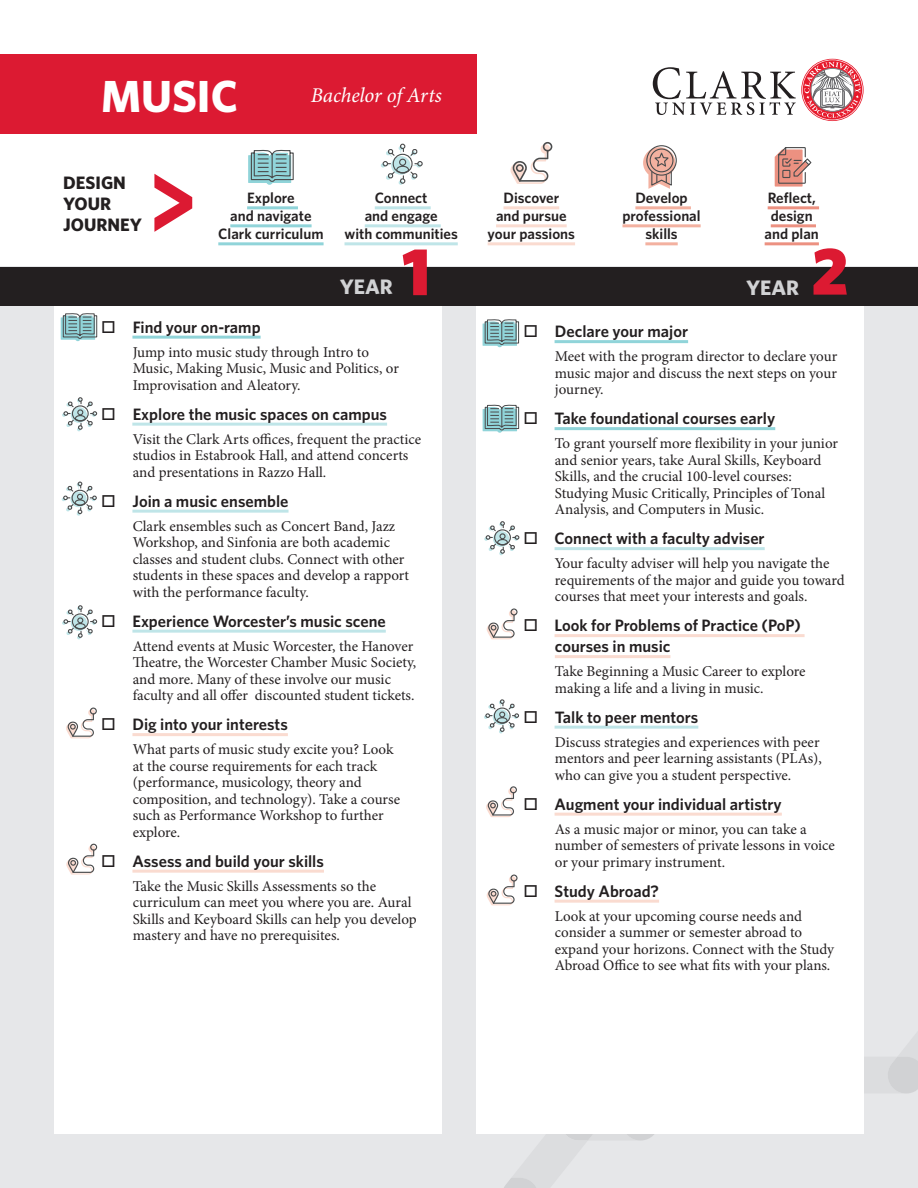
<style>
.page{position:relative;width:918px;height:1188px;background:#fff}
.page>*{position:absolute;margin:0;border:0;box-sizing:border-box;transform-origin:0 0}
.t1{font:900 67.5px "Whitney";color:#dc1a32}
.t2{font:700 45px "Whitney";color:#fff}
.t3{font:italic 21px "Minion Pro";letter-spacing:-.005em;color:#fff}
.t4{font:700 21px "Whitney";color:#d1d2d4}
.t5{font:700 18px/21px "Whitney";color:#231f20}
.t6{font:600 16.5px/21px "Whitney";color:#231f20}
.t7{font:15px/16.5px "Minion Pro";letter-spacing:-.005em;color:#231f20}
.t8{font:600 15px/18px "Whitney";color:#231f20;text-align:center}
</style>
<div class="page">
<div style="left:0;top:266px;width:918px;height:922px;background:#e6e7e9"></div>
<svg style="left:504px;top:1134px;width:150px;height:54px"></svg>
<svg style="left:887px;top:1056px;width:31px;height:37px"></svg>
<div style="left:54px;top:306px;width:388px;height:828px;background:#fff"></div>
<hr style="left:132px;top:336px;width:129px;height:3px;background:#90d4d9">
<hr style="left:133px;top:423px;width:254px;height:3px;background:#bfe5e8">
<hr style="left:132px;top:510px;width:157px;height:3px;background:#bfe5e8">
<hr style="left:132px;top:630px;width:254px;height:3px;background:#bfe5e8">
<hr style="left:132px;top:733px;width:156px;height:3px;background:#fadbd0">
<hr style="left:132px;top:870px;width:192px;height:3px;background:#fadbd0">
<div style="left:476px;top:306px;width:388px;height:828px;background:#fff"></div>
<hr style="left:555px;top:340px;width:133px;height:3px;background:#90d4d9">
<hr style="left:555px;top:427px;width:220px;height:3px;background:#90d4d9">
<hr style="left:555px;top:547px;width:210px;height:3px;background:#bfe5e8">
<hr style="left:555px;top:634px;width:250px;height:3px;background:#fadbd0">
<hr style="left:555px;top:655px;width:115px;height:3px;background:#fadbd0">
<hr style="left:555px;top:726px;width:143px;height:3px;background:#bfe5e8">
<hr style="left:555px;top:813px;width:227px;height:3px;background:#fadbd0">
<hr style="left:555px;top:900px;width:104px;height:3px;background:#fadbd0">
<div style="left:0;top:54px;width:476px;height:80px;background:#dc1a32"></div>
<div style="left:0;top:267px;width:918px;height:39px;background:#231f20"></div>
<hr style="left:247px;top:206px;width:51px;height:3px;background:#90d4d9">
<hr style="left:230px;top:224px;width:82px;height:3px;background:#90d4d9">
<hr style="left:218px;top:242px;width:106px;height:3px;background:#90d4d9">
<hr style="left:375px;top:206px;width:56px;height:3px;background:#bfe5e8">
<hr style="left:365px;top:224px;width:76px;height:3px;background:#bfe5e8">
<hr style="left:345px;top:242px;width:113px;height:3px;background:#bfe5e8">
<hr style="left:503px;top:206px;width:56px;height:3px;background:#fadbd0">
<hr style="left:496px;top:224px;width:71px;height:3px;background:#fadbd0">
<hr style="left:488px;top:242px;width:87px;height:3px;background:#fadbd0">
<hr style="left:635px;top:206px;width:56px;height:3px;background:#f3b1a0">
<hr style="left:622px;top:224px;width:79px;height:3px;background:#f3b1a0">
<hr style="left:645px;top:242px;width:33px;height:3px;background:#f3b1a0">
<hr style="left:768px;top:206px;width:51px;height:3px;background:#ec9181">
<hr style="left:771px;top:224px;width:45px;height:3px;background:#ec9181">
<hr style="left:765px;top:242px;width:54px;height:3px;background:#ec9181">
<svg style="left:154px;top:174px;width:38px;height:58px"></svg>
<svg style="left:381px;top:143px;width:42px;height:42px"></svg>
<div style="left:646px;top:145px;width:31px;height:31px;border:1px solid #4b4c4d;border-radius:50%"></div>
<svg style="left:643px;top:147px;width:32px;height:42px"></svg>
<svg style="left:775px;top:147px;width:37px;height:40px"></svg>
<svg style="left:802px;top:60px;width:61px;height:60px"></svg>
<svg style="left:653px;top:67px;width:143px;height:48px"></svg>
<svg style="left:62px;top:481px;width:35px;height:35px"></svg>
<svg style="left:248px;top:149px;width:46px;height:36px;background:#91b9bc"></svg>
<svg style="left:510px;top:142px;width:42px;height:42px"></svg>
<svg style="left:66px;top:708px;width:31px;height:30px"></svg>
<svg style="left:66px;top:844px;width:31px;height:31px"></svg>
<svg style="left:483px;top:319px;width:36px;height:28px"></svg>
<svg style="left:486px;top:608px;width:32px;height:31px"></svg>
<svg style="left:486px;top:786px;width:31px;height:31px"></svg>
<svg style="left:486px;top:875px;width:32px;height:30px"></svg>
<svg style="left:61px;top:313px;width:37px;height:28px"></svg>
<svg style="left:62px;top:397px;width:36px;height:34px"></svg>
<svg style="left:62px;top:605px;width:36px;height:34px"></svg>
<svg style="left:483px;top:404px;width:37px;height:29px"></svg>
<svg style="left:484px;top:521px;width:36px;height:34px"></svg>
<svg style="left:484px;top:699px;width:35px;height:34px"></svg>
<h2 class="t2" style="left:101px;top:66px;width:138px">MUSIC</h2>
<h3 class="t3" style="left:311px;top:80px;width:133px">Bachelor of Arts</h3>
<p class="t5" style="left:63px;top:172px;width:80px">DESIGN<br>YOUR<br>JOURNEY</p>
<p class="t8" style="left:218px;top:189px;width:107px">Explore<br>and navigate<br>Clark curriculum</p>
<p class="t8" style="left:345px;top:189px;width:115px">Connect<br>and engage<br>with communities</p>
<p class="t8" style="left:488px;top:189px;width:89px">Discover<br>and pursue your passions</p>
<p class="t8" style="left:622px;top:189px;width:80px">Develop professional skills</p>
<p class="t8" style="left:765px;top:189px;width:56px">Reflect, design and plan</p>
<h3 class="t4" style="left:340px;top:272px;width:55px">YEAR</h3>
<h1 class="t1" style="left:402px;top:226px;width:30px">1</h1>
<h3 class="t4" style="left:746px;top:273px;width:55px">YEAR</h3>
<h1 class="t1" style="left:811px;top:226px;width:39px">2</h1>
<p class="t6" style="left:133px;top:316px;width:129px">Find your on-ramp</p>
<p class="t7" style="left:133px;top:344px;width:268px">Jump into music study through Intro to<br>Music, Making Music, Music and Politics, or<br>Improvisation and Aleatory.</p>
<p class="t6" style="left:133px;top:403px;width:256px">Explore the music spaces on campus</p>
<p class="t7" style="left:133px;top:431px;width:290px">Visit the Clark Arts offices, frequent the practice studios in Estabrook Hall, and attend concerts and presentations in Razzo Hall.</p>
<p class="t6" style="left:132px;top:490px;width:158px">Join a music ensemble</p>
<p class="t7" style="left:133px;top:518px;width:278px">Clark ensembles such as Concert Band, Jazz Workshop, and Sinfonia are both academic classes and student clubs. Connect with other students in these spaces and develop a rapport with the performance faculty.</p>
<p class="t6" style="left:132px;top:610px;width:255px">Experience Worcester’s music scene</p>
<p class="t7" style="left:133px;top:638px;width:285px">Attend events at Music Worcester, the Hanover Theatre, the Worcester Chamber Music Society, and more. Many of these involve our music faculty and all offer discounted student tickets.</p>
<p class="t6" style="left:132px;top:714px;width:157px">Dig into your interests</p>
<p class="t7" style="left:133px;top:741px;width:269px">What parts of music study excite you? Look at the course requirements for each track (performance, musicology, theory and composition, and technology). Take a course such as Performance Workshop to further explore.</p>
<p class="t6" style="left:132px;top:850px;width:193px">Assess and build your skills</p>
<p class="t7" style="left:133px;top:878px;width:286px">Take the Music Skills Assessments so the curriculum can meet you where you are. Aural Skills and Keyboard Skills can help you develop mastery and have no prerequisites.</p>
<p class="t6" style="left:555px;top:321px;width:135px">Declare your major</p>
<p class="t7" style="left:555px;top:348px;width:284px;text-align:justify">Meet with the program director to declare your music major and discuss the next steps on your journey.</p>
<p class="t6" style="left:555px;top:408px;width:222px">Take foundational courses early</p>
<p class="t7" style="left:555px;top:435px;width:285px">To grant yourself more flexibility in your junior and senior years, take Aural Skills, Keyboard Skills, and the crucial 100-level courses:<br>Studying Music Critically, Principles of Tonal Analysis, and Computers in Music.</p>
<p class="t6" style="left:555px;top:528px;width:212px">Connect with a faculty adviser</p>
<p class="t7" style="left:555px;top:555px;width:291px">Your faculty adviser will help you navigate the requirements of the major and guide you toward courses that meet your interests and goals.</p>
<p class="t6" style="left:555px;top:615px;width:248px">Look for Problems of Practice (PoP) courses in music</p>
<p class="t7" style="left:555px;top:663px;width:252px">Take Beginning a Music Career to explore making a life and a living in music.</p>
<p class="t6" style="left:555px;top:706px;width:145px">Talk to peer mentors</p>
<p class="t7" style="left:555px;top:734px;width:269px">Discuss strategies and experiences with peer mentors and peer learning assistants (PLAs), who can give you a student perspective.</p>
<p class="t6" style="left:555px;top:793px;width:229px">Augment your individual artistry</p>
<p class="t7" style="left:555px;top:821px;width:282px">As a music major or minor, you can take a number of semesters of private lessons in voice or your primary instrument.</p>
<p class="t6" style="left:555px;top:880px;width:106px">Study Abroad?</p>
<p class="t7" style="left:555px;top:908px;width:281px">Look at your upcoming course needs and consider a summer or semester abroad to expand your horizons. Connect with the Study Abroad Office to see what fits with your plans.</p>
</div>
